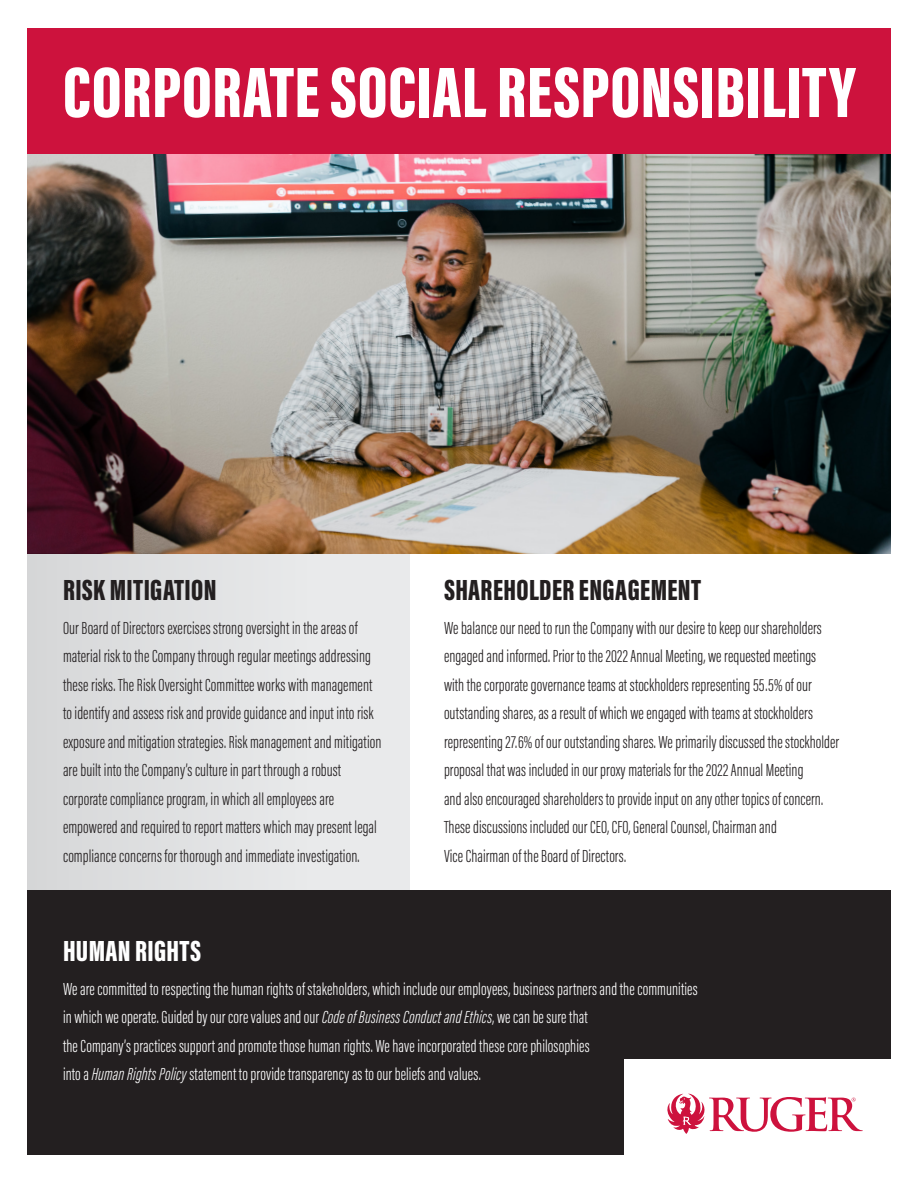
<style>
.page{position:relative;width:918px;height:1188px;background:#fff}
.page>*{position:absolute;margin:0;border:0;box-sizing:border-box;transform-origin:0 0}
.t1{font:900 73.5px "Acumin Pro Extra Cond";letter-spacing:.005em;color:#fff}
.t2{font:900 30px "Acumin Pro Extra Cond";letter-spacing:.01em;color:#231f20}
.t3{font:900 30px "Acumin Pro Extra Cond";letter-spacing:.01em;color:#fff}
.t4{font:300 18px/28.5px "Acumin Pro Extra Cond";letter-spacing:.005em;color:#231f20}
.t5{font:300 18px/28.5px "Acumin Pro Extra Cond";letter-spacing:.005em;color:#fff}
.s1{font-style:italic}
</style>
<div class="page">
<div style="left:27px;top:890px;width:864px;height:266px;background:#231f20"></div>
<img style="left:27px;top:153px;width:864px;height:401px">
<div style="left:27px;top:554px;width:382px;height:335px;background:#e9eaeb"></div>
<div style="left:27px;top:554px;width:280px;height:335px;background:#dfe0e1"></div>
<div style="left:624px;top:1060px;width:294px;height:128px;background:#fff"></div>
<svg style="left:667px;top:1094px;width:196px;height:40px"></svg>
<div style="left:27px;top:28px;width:864px;height:125px;background:#cd123d"></div>
<p class="t1" style="left:63px;top:47px;width:794px">CORPORATE SOCIAL RESPONSIBILITY</p>
<p class="t2" style="left:63px;top:571px;width:155px">RISK MITIGATION</p>
<p class="t4" style="left:63px;top:613px;width:320px">Our Board of Directors exercises strong oversight in the areas of material risk to the Company through regular meetings addressing these risks. The Risk Oversight Committee works with management to identify and assess risk and provide guidance and input into risk exposure and mitigation strategies. Risk management and mitigation are built into the Company’s culture in part through a robust corporate compliance program, in which all employees are empowered and required to report matters which may present legal compliance concerns for thorough and immediate investigation.</p>
<p class="t2" style="left:444px;top:571px;width:259px">SHAREHOLDER ENGAGEMENT</p>
<p class="t4" style="left:444px;top:613px;width:397px">We balance our need to run the Company with our desire to keep our shareholders engaged and informed. Prior to the 2022 Annual Meeting, we requested meetings with the corporate governance teams at stockholders representing 55.5% of our outstanding shares, as a result of which we engaged with teams at stockholders representing 27.6% of our outstanding shares. We primarily discussed the stockholder proposal that was included in our proxy materials for the 2022 Annual Meeting<br>and also encouraged shareholders to provide input on any other topics of concern.<br>These discussions included our CEO, CFO, General Counsel, Chairman and<br>Vice Chairman of the Board of Directors.</p>
<p class="t3" style="left:63px;top:932px;width:140px">HUMAN RIGHTS</p>
<p class="t5" style="left:63px;top:975px;width:636px">We are committed to respecting the human rights of stakeholders, which include our employees, business partners and the communities in which we operate. Guided by our core values and our <span class="s1">Code of Business Conduct and Ethics</span>, we can be sure that</p>
<p class="t5" style="left:63px;top:1032px;width:528px">the Company’s practices support and promote those human rights. We have incorporated these core philosophies into a <span class="s1">Human Rights Policy</span> statement to provide transparency as to our beliefs and values.</p>
</div>
